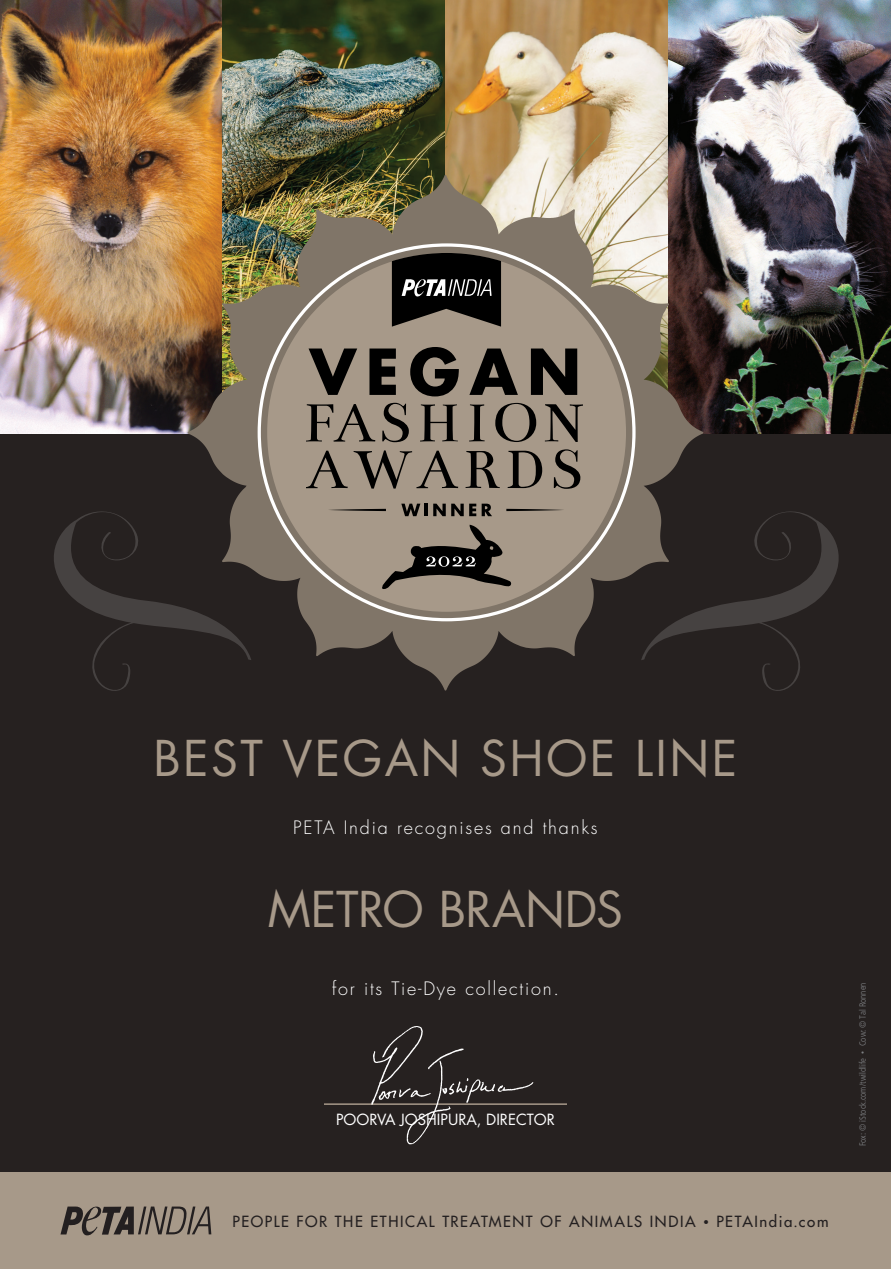
<style>
.page{position:relative;width:891px;height:1269px;background:#fff}
.page>*{position:absolute;margin:0;border:0;box-sizing:border-box;transform-origin:0 0}
.t1{font:48px "Futura Std";letter-spacing:.05em;color:#a79989}
.t2{font:48px "Futura Std";letter-spacing:-.01em;color:#a79989}
.t3{font:300 18px "Futura Std";letter-spacing:.1em;color:#fff}
.t4{font:500 15px "Futura Std";letter-spacing:.105em;color:#231f20}
.t5{font:15px "Futura Std";color:#fff}
.t6{font:300 condensed 9px "Frutiger LT Std";color:#808285}
.s1{font-size:10.5px}
.s2{font-size:6px}
</style>
<div class="page">
<div style="left:0;top:431px;width:891px;height:746px;background:#262120"></div>
<img style="left:0;top:0;width:222px;height:433px">
<img style="left:222px;top:0;width:669px;height:433px">
<div style="left:0;top:1173px;width:891px;height:96px;background:#a79989"></div>
<svg style="left:703px;top:511px;width:136px;height:180px"></svg>
<svg style="left:54px;top:511px;width:134px;height:180px"></svg>
<hr style="left:324px;top:1103px;width:243px;height:2px;background:#a79989">
<svg style="left:371px;top:1026px;width:162px;height:118px"></svg>
<img style="left:188px;top:175px;width:515px;height:516px">
<svg style="left:256px;top:242px;width:381px;height:381px;background:#988c7d"></svg>
<svg style="left:309px;top:349px;width:48px;height:46px;background:#595249"></svg>
<svg style="left:369px;top:349px;width:27px;height:46px"></svg>
<svg style="left:410px;top:347px;width:49px;height:49px;background:#453f39"></svg>
<svg style="left:469px;top:349px;width:49px;height:46px;background:#4e4840"></svg>
<svg style="left:531px;top:349px;width:46px;height:46px;background:#312d28"></svg>
<svg style="left:306px;top:404px;width:69px;height:38px;background:#7d7367"></svg>
<svg style="left:382px;top:403px;width:27px;height:39px"></svg>
<svg style="left:420px;top:404px;width:38px;height:38px"></svg>
<svg style="left:469px;top:404px;width:16px;height:37px"></svg>
<svg style="left:495px;top:403px;width:41px;height:39px;background:#766c61"></svg>
<svg style="left:545px;top:404px;width:38px;height:38px"></svg>
<svg style="left:401px;top:504px;width:75px;height:12px"></svg>
<svg style="left:482px;top:504px;width:10px;height:12px"></svg>
<svg style="left:328px;top:509px;width:58px;height:2px"></svg>
<svg style="left:506px;top:509px;width:58px;height:2px"></svg>
<svg style="left:381px;top:525px;width:130px;height:65px;background:#6f665c"></svg>
<svg style="left:306px;top:451px;width:42px;height:37px;background:#83786b"></svg>
<svg style="left:354px;top:450px;width:104px;height:39px;background:#807569"></svg>
<svg style="left:466px;top:451px;width:34px;height:37px"></svg>
<svg style="left:508px;top:451px;width:34px;height:37px"></svg>
<svg style="left:554px;top:449px;width:26px;height:40px"></svg>
<svg style="left:392px;top:253px;width:109px;height:74px;background:#2d2b28"></svg>
<svg style="left:60px;top:1206px;width:151px;height:30px"></svg>
<h1 class="t1" style="left:153px;top:728px;width:586px">BEST VEGAN SHOE LINE</h1>
<p class="t3" style="left:293px;top:817px;width:306px">PETA India recognises and thanks</p>
<h1 class="t2" style="left:268px;top:879px;width:357px">METRO BRANDS</h1>
<p class="t3" style="left:332px;top:978px;width:228px">for its Tie-Dye collection.</p>
<p class="t5" style="left:336px;top:1110px;width:220px">POORVA JOSHIPURA, DIRECTOR</p>
<p class="t4" style="left:233px;top:1212px;width:597px">PEOPLE FOR THE ETHICAL TREATMENT OF ANIMALS INDIA <span class="s1">•</span> PETAIndia.com</p>
<p class="t6" style="left:857px;top:1146px;width:165px;rotate:-90deg">Fox: © iStock.com/twildlife <span class="s2">•</span> Cow: © Tal Ronnen</p>
</div>
